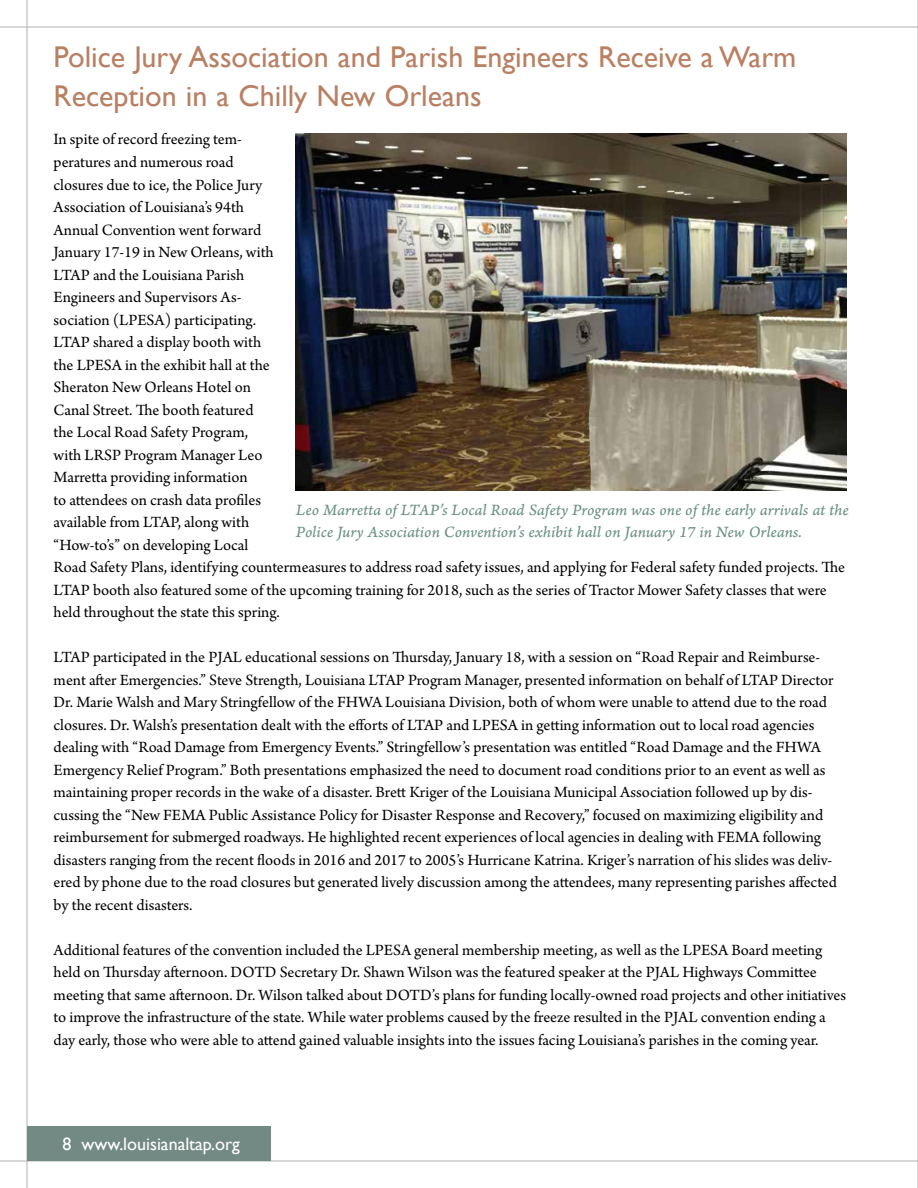
<style>
.page{position:relative;width:918px;height:1188px;background:#fff}
.page>*{position:absolute;margin:0;border:0;box-sizing:border-box;transform-origin:0 0}
.t1{font:30px/39px "Gill Sans";color:#b98063}
.t2{font:18px "Gill Sans";color:#fff}
.t3{font:16.5px/22.5px "Arno Pro";color:#000}
.t4{font:16.5px/22.5px "Arno Pro Italic Caption";letter-spacing:-.005em;color:#6f9287}
</style>
<div class="page">
<hr style="left:26px;top:0;width:2px;height:1188px;background:#bbb9b9">
<hr style="left:0;top:26px;width:918px;height:2px;background:#bbb9b9">
<hr style="left:917px;top:0;width:1px;height:1188px;background:#bbb9b9">
<hr style="left:0;top:1160px;width:918px;height:2px;background:#bbb9b9">
<div style="left:27px;top:1126px;width:244px;height:34px;background:#738983"></div>
<img style="left:296px;top:133px;width:550px;height:358px">
<h1 class="t1" style="left:54px;top:38px;width:744px">Police Jury Association and Parish Engineers Receive a Warm<br>Reception in a Chilly New Orleans</h1>
<p class="t3" style="left:54px;top:129px;width:793px">In spite of record freezing tem-<br>peratures and numerous road<br>closures due to ice, the Police Jury<br>Association of Louisiana’s 94th<br>Annual Convention went forward<br>January 17-19 in New Orleans, with<br>LTAP and the Louisiana Parish<br>Engineers and Supervisors As-<br>sociation (LPESA) participating.<br>LTAP shared a display booth with<br>the LPESA in the exhibit hall at the<br>Sheraton New Orleans Hotel on<br>Canal Street. The booth featured<br>the Local Road Safety Program,<br>with LRSP Program Manager Leo<br>Marretta providing information<br>to attendees on crash data profiles<br>available from LTAP, along with<br>“How-to’s” on developing Local<br>Road Safety Plans, identifying countermeasures to address road safety issues, and applying for Federal safety funded projects. The LTAP booth also featured some of the upcoming training for 2018, such as the series of Tractor Mower Safety classes that were held throughout the state this spring.</p>
<p class="t3" style="left:54px;top:647px;width:785px">LTAP participated in the PJAL educational sessions on Thursday, January 18, with a session on “Road Repair and Reimburse&shy;ment after Emergencies.” Steve Strength, Louisiana LTAP Program Manager, presented information on behalf of LTAP Director Dr. Marie Walsh and Mary Stringfellow of the FHWA Louisiana Division, both of whom were unable to attend due to the road closures. Dr. Walsh’s presentation dealt with the efforts of LTAP and LPESA in getting information out to local road agencies dealing with “Road Damage from Emergency Events.” Stringfellow’s presentation was entitled “Road Damage and the FHWA Emergency Relief Program.” Both presentations emphasized the need to document road conditions prior to an event as well as maintaining proper records in the wake of a disaster. Brett Kriger of the Louisiana Municipal Association followed up by dis&shy;cussing the “New FEMA Public Assistance Policy for Disaster Response and Recovery,” focused on maximizing eligibility and reimbursement for submerged roadways. He highlighted recent experiences of local agencies in dealing with FEMA following disasters ranging from the recent floods in 2016 and 2017 to 2005’s Hurricane Katrina. Kriger’s narration of his slides was deliv&shy;ered by phone due to the road closures but generated lively discussion among the attendees, many representing parishes affected by the recent disasters.</p>
<p class="t3" style="left:54px;top:939px;width:794px">Additional features of the convention included the LPESA general membership meeting, as well as the LPESA Board meeting held on Thursday afternoon. DOTD Secretary Dr. Shawn Wilson was the featured speaker at the PJAL Highways Committee meeting that same afternoon. Dr. Wilson talked about DOTD’s plans for funding locally-owned road projects and other initiatives to improve the infrastructure of the state. While water problems caused by the freeze resulted in the PJAL convention ending a day early, those who were able to attend gained valuable insights into the issues facing Louisiana’s parishes in the coming year.</p>
<p class="t4" style="left:296px;top:499px;width:554px">Leo Marretta of LTAP’s Local Road Safety Program was one of the early arrivals at the<br>Police Jury Association Convention’s exhibit hall on January 17 in New Orleans.</p>
<p class="t2" style="left:63px;top:1133px;width:179px">8 www.louisianaltap.org</p>
</div>
